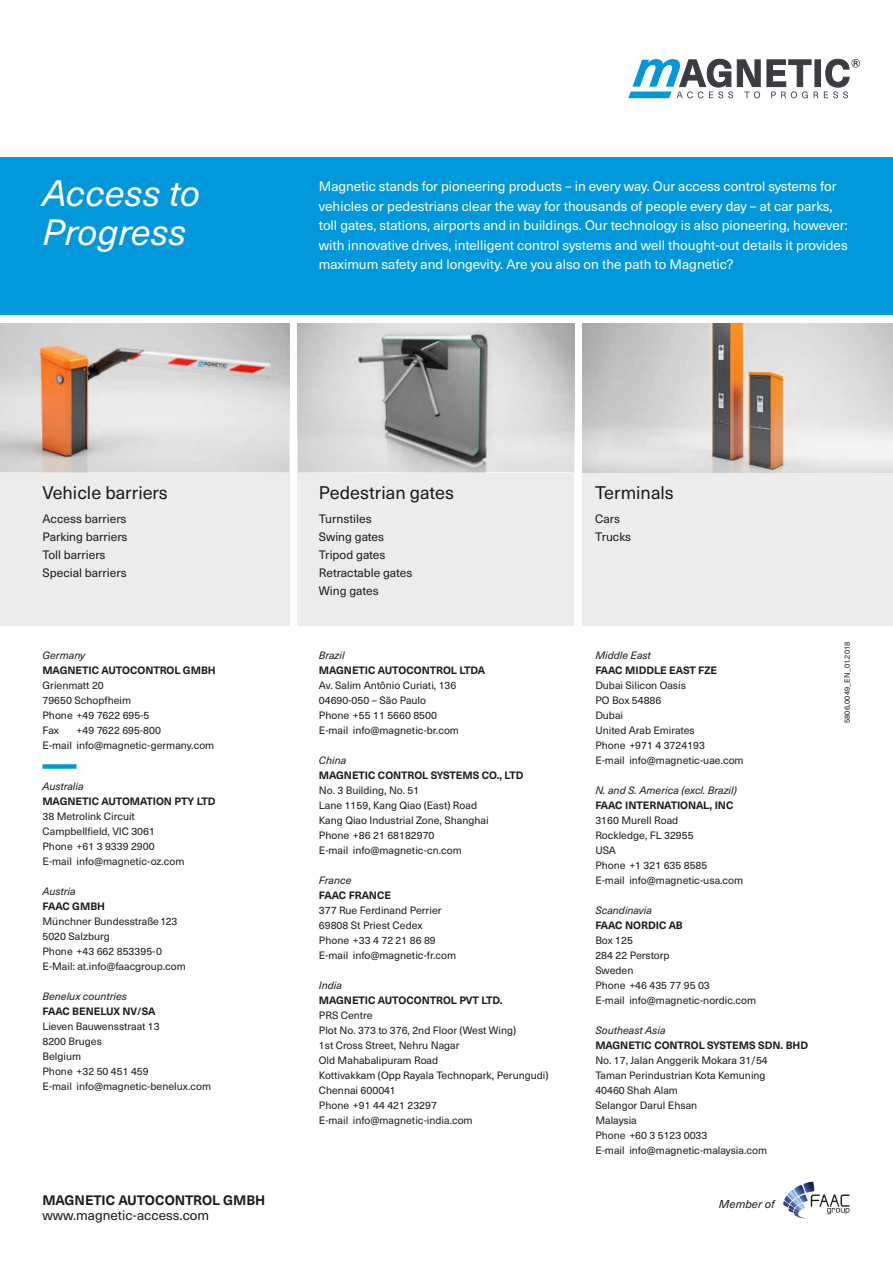
<style>
.page{position:relative;width:893px;height:1263px;background:#fff}
.page>*{position:absolute;margin:0;border:0;box-sizing:border-box;transform-origin:0 0}
.t1{font:italic 36px/39px "Neue Haas Unica Pro";color:#fff}
.t2{font:18px "Neue Haas Unica Pro";color:#1a1a18}
.t3{font:13.5px/19.5px "Neue Haas Unica Pro";color:#fff}
.t4{font:700 13.5px "Neue Haas Unica Pro";letter-spacing:-.005em;color:#1a1a18}
.t5{font:13.5px "Neue Haas Unica Pro";color:#1a1a18}
.t6{font:12px/18px "Neue Haas Unica Pro";color:#1a1a18}
.t7{font:italic 11.25px "Neue Haas Unica Pro";color:#1a1a18}
.t8{font:10.5px/15px "Neue Haas Unica Pro";color:#1a1a18}
.t9{font:700 10.5px "Neue Haas Unica Pro";letter-spacing:-.01em;color:#1a1a18}
.t10{font:italic 10.5px "Neue Haas Unica Pro";color:#1a1a18}
.t11{font:7.5px "Neue Haas Unica Pro";letter-spacing:.02em;color:#1a1a18}
</style>
<div class="page">
<div style="left:0;top:157px;width:893px;height:158px;background:#0098da"></div>
<div style="left:43px;top:764px;width:34px;height:5px;background:#0098da"></div>
<div style="left:0;top:472px;width:289px;height:153px;background:#ececed"></div>
<div style="left:298px;top:472px;width:276px;height:153px;background:#ececed"></div>
<div style="left:583px;top:472px;width:310px;height:153px;background:#ececed"></div>
<div style="left:815px;top:60px;width:5px;height:27px;background:#3a3c42"></div>
<svg style="left:628px;top:59px;width:132px;height:39px"></svg>
<svg style="left:767px;top:60px;width:51px;height:38px"></svg>
<svg style="left:824px;top:59px;width:36px;height:39px"></svg>
<svg style="left:783px;top:1182px;width:66px;height:37px"></svg>
<img style="left:298px;top:323px;width:276px;height:149px">
<img style="left:583px;top:323px;width:310px;height:132px">
<img style="left:0;top:323px;width:289px;height:75px">
<svg style="left:0;top:398px;width:289px;height:74px;background:#d9d0cc"></svg>
<svg style="left:299px;top:398px;width:275px;height:74px;background:#bebfbe"></svg>
<svg style="left:583px;top:455px;width:310px;height:17px;background:#d6d2d0"></svg>
<h1 class="t1" style="left:43px;top:174px;width:159px">Access to<br>Progress</h1>
<p class="t3" style="left:319px;top:177px;width:530px">Magnetic stands for pioneering products – in every way. Our access control systems for vehicles or pedestrians clear the way for thousands of people every day – at car parks, toll gates, stations, airports and in buildings. Our technology is also pioneering, however: with innovative drives, intelligent control systems and well thought-out details it provides maximum safety and longevity. Are you also on the path to Magnetic?</p>
<h2 class="t2" style="left:43px;top:481px;width:127px">Vehicle barriers</h2>
<p class="t6" style="left:43px;top:510px;width:86px">Access barriers<br>Parking barriers<br>Toll barriers<br>Special barriers</p>
<p class="t10" style="left:43px;top:649px;width:44px">Germany</p>
<p class="t9" style="left:43px;top:663px;width:175px">MAGNETIC AUTOCONTROL GMBH</p>
<p class="t8" style="left:43px;top:678px;width:108px">Grienmatt 20<br>79650 Schopfheim<br>Phone +49 7622 695-5<br>Fax</p>
<p class="t8" style="left:43px;top:723px;width:173px;text-indent:34px">+49 7622 695-800<br>E-mail info@magnetic-germany.com</p>
<p class="t10" style="left:43px;top:779px;width:43px">Australia</p>
<p class="t9" style="left:43px;top:794px;width:175px">MAGNETIC AUTOMATION PTY LTD</p>
<p class="t8" style="left:43px;top:808px;width:143px">38 Metrolink Circuit<br>Campbellfield, VIC 3061<br>Phone +61 3 9339 2900<br>E-mail info@magnetic-oz.com</p>
<p class="t10" style="left:43px;top:884px;width:35px">Austria</p>
<p class="t9" style="left:43px;top:899px;width:64px">FAAC GMBH</p>
<p class="t8" style="left:43px;top:913px;width:145px">Münchner Bundesstraße 123<br>5020 Salzburg<br>Phone +43 662 853395-0<br>E-Mail: at.info@faacgroup.com</p>
<p class="t10" style="left:43px;top:989px;width:86px">Benelux countries</p>
<p class="t9" style="left:43px;top:1004px;width:115px">FAAC BENELUX NV/SA</p>
<p class="t8" style="left:43px;top:1018px;width:170px">Lieven Bauwensstraat 13<br>8200 Bruges<br>Belgium<br>Phone +32 50 451 459<br>E-mail info@magnetic-benelux.com</p>
<p class="t4" style="left:43px;top:1192px;width:224px">MAGNETIC AUTOCONTROL GMBH</p>
<p class="t5" style="left:43px;top:1207px;width:168px">www.magnetic-access.com</p>
<h2 class="t2" style="left:319px;top:481px;width:137px">Pedestrian gates</h2>
<p class="t6" style="left:319px;top:510px;width:95px">Turnstiles<br>Swing gates<br>Tripod gates<br>Retractable gates<br>Wing gates</p>
<p class="t10" style="left:319px;top:649px;width:27px">Brazil</p>
<p class="t9" style="left:319px;top:663px;width:168px">MAGNETIC AUTOCONTROL LTDA</p>
<p class="t8" style="left:319px;top:678px;width:142px">Av. Salim Antônio Curiati, 136<br>04690-050 – São Paulo<br>Phone +55 11 5660 8500<br>E-mail info@magnetic-br.com</p>
<p class="t10" style="left:319px;top:754px;width:29px">China</p>
<p class="t9" style="left:319px;top:769px;width:206px">MAGNETIC CONTROL SYSTEMS CO., LTD</p>
<p class="t8" style="left:319px;top:783px;width:171px">No. 3 Building, No. 51<br>Lane 1159, Kang Qiao (East) Road<br>Kang Qiao Industrial Zone, Shanghai<br>Phone +86 21 68182970<br>E-mail info@magnetic-cn.com</p>
<p class="t10" style="left:319px;top:874px;width:34px">France</p>
<p class="t9" style="left:319px;top:889px;width:74px">FAAC FRANCE</p>
<p class="t8" style="left:319px;top:903px;width:139px">377 Rue Ferdinand Perrier<br>69808 St Priest Cedex<br>Phone +33 4 72 21 86 89<br>E-mail info@magnetic-fr.com</p>
<p class="t10" style="left:319px;top:979px;width:25px">India</p>
<p class="t9" style="left:319px;top:994px;width:185px">MAGNETIC AUTOCONTROL PVT LTD.</p>
<p class="t8" style="left:319px;top:1008px;width:231px">PRS Centre<br>Plot No. 373 to 376, 2nd Floor (West Wing)<br>1st Cross Street, Nehru Nagar<br>Old Mahabalipuram Road<br>Kottivakkam (Opp Rayala Technopark, Perungudi)<br>Chennai 600041<br>Phone +91 44 421 23297<br>E-mail info@magnetic-india.com</p>
<h2 class="t2" style="left:595px;top:481px;width:80px">Terminals</h2>
<p class="t6" style="left:595px;top:510px;width:37px">Cars<br>Trucks</p>
<p class="t10" style="left:595px;top:649px;width:57px">Middle East</p>
<p class="t9" style="left:595px;top:664px;width:123px">FAAC MIDDLE EAST FZE</p>
<p class="t8" style="left:595px;top:678px;width:150px">Dubai Silicon Oasis<br>PO Box 54886<br>Dubai<br>United Arab Emirates<br>Phone +971 4 3724193<br>E-mail info@magnetic-uae.com</p>
<p class="t10" style="left:595px;top:784px;width:143px">N. and S. America (excl. Brazil)</p>
<p class="t9" style="left:595px;top:799px;width:140px">FAAC INTERNATIONAL, INC</p>
<p class="t8" style="left:595px;top:813px;width:149px">3160 Murell Road<br>Rockledge, FL 32955<br>USA<br>Phone +1 321 635 8585<br>E-mail info@magnetic-usa.com</p>
<p class="t10" style="left:595px;top:904px;width:58px">Scandinavia</p>
<p class="t9" style="left:595px;top:919px;width:89px">FAAC NORDIC AB</p>
<p class="t8" style="left:595px;top:933px;width:162px">Box 125<br>284 22 Perstorp<br>Sweden<br>Phone +46 435 77 95 03<br>E-mail info@magnetic-nordic.com</p>
<p class="t10" style="left:595px;top:1024px;width:72px">Southeast Asia</p>
<p class="t9" style="left:595px;top:1039px;width:214px">MAGNETIC CONTROL SYSTEMS SDN. BHD</p>
<p class="t8" style="left:595px;top:1053px;width:174px">No. 17, Jalan Anggerik Mokara 31/54<br>Taman Perindustrian Kota Kemuning<br>40460 Shah Alam<br>Selangor Darul Ehsan<br>Malaysia<br>Phone +60 3 5123 0033<br>E-mail info@magnetic-malaysia.com</p>
<p class="t7" style="left:719px;top:1197px;width:57px">Member of</p>
<p class="t11" style="left:843px;top:723px;width:83px;rotate:-90deg">5806,0049_EN_01.2018</p>
</div>
